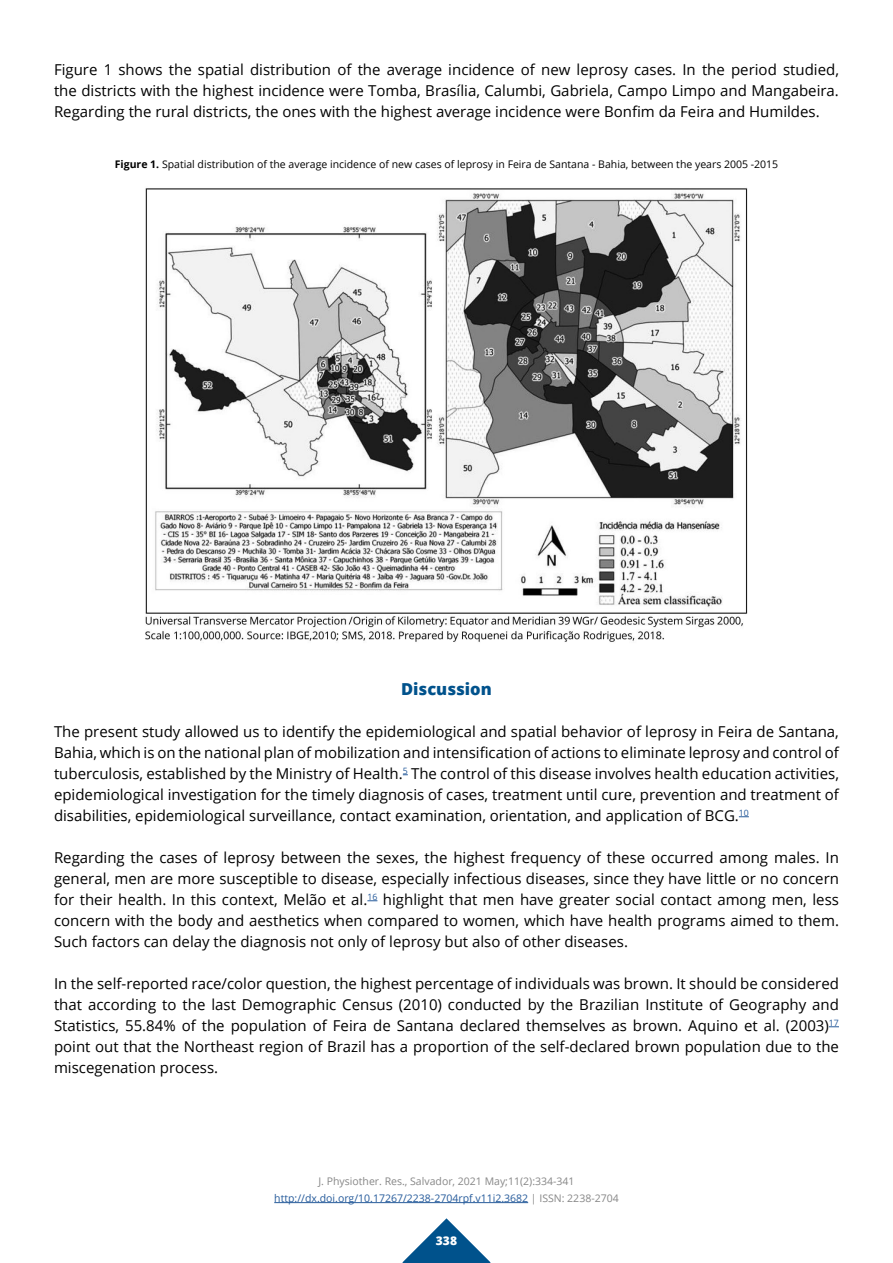
<style>
.page{position:relative;width:893px;height:1263px;background:#fff}
.page>*{position:absolute;margin:0;border:0;box-sizing:border-box;transform-origin:0 0}
.t1{font:800 16.5px "Open Sans";color:#00528c}
.t2{font:15px/21px "Open Sans";color:#000;text-align:justify}
.t3{font:800 12px "Open Sans";color:#fff}
.t4{font:10.5px "Open Sans";color:#000}
.t5{font:10.5px/16.5px "Open Sans";color:#878787;text-align:center}
.s1{font-weight:700}
.s2{color:#265b9b}
</style>
<div class="page">
<svg style="left:402px;top:1218px;width:89px;height:45px"></svg>
<hr style="left:274px;top:1202px;width:254px;height:1px;background:#265b9b">
<img style="left:145px;top:188px;width:603px;height:454px">
<p class="t2" style="left:54px;top:59px;width:786px">Figure 1 shows the spatial distribution of the average incidence of new leprosy cases. In the period studied, the districts with the highest incidence were Tomba, Brasília, Calumbi, Gabriela, Campo Limpo and Mangabeira.<br>Regarding the rural districts, the ones with the highest average incidence were Bonfim da Feira and Humildes.</p>
<p class="t4" style="left:115px;top:157px;width:665px"><span class="s1">Figure 1.</span> Spatial distribution of the average incidence of new cases of leprosy in Feira de Santana - Bahia, between the years 2005 -2015</p>
<p class="t1" style="left:401px;top:676px;width:92px">Discussion</p>
<p class="t2" style="left:54px;top:721px;width:786px">The present study allowed us to identify the epidemiological and spatial behavior of leprosy in Feira de Santana, Bahia, which is on the national plan of mobilization and intensification of actions to eliminate leprosy and control of tuberculosis, established by the Ministry of Health.<sup>5</sup> The control of this disease involves health education activities, epidemiological investigation for the timely diagnosis of cases, treatment until cure, prevention and treatment of disabilities, epidemiological surveillance, contact examination, orientation, and application of BCG.<sup>10</sup></p>
<p class="t2" style="left:54px;top:847px;width:786px">Regarding the cases of leprosy between the sexes, the highest frequency of these occurred among males. In general, men are more susceptible to disease, especially infectious diseases, since they have little or no concern for their health. In this context, Melão et al.<sup>16</sup> highlight that men have greater social contact among men, less concern with the body and aesthetics when compared to women, which have health programs aimed to them.<br>Such factors can delay the diagnosis not only of leprosy but also of other diseases.</p>
<p class="t2" style="left:54px;top:973px;width:786px">In the self-reported race/color question, the highest percentage of individuals was brown. It should be considered that according to the last Demographic Census (2010) conducted by the Brazilian Institute of Geography and Statistics, 55.84% of the population of Feira de Santana declared themselves as brown. Aquino et al. (2003)<sup>17 </sup>point out that the Northeast region of Brazil has a proportion of the self-declared brown population due to the miscegenation process.</p>
<p class="t5" style="left:274px;top:1173px;width:346px">J. Physiother. Res., Salvador, 2021 May;11(2):334-341 <span class="s2">http://dx.doi.org/10.17267/2238-2704rpf.v11i2.3682</span> | ISSN: 2238-2704</p>
<p class="t3" style="left:436px;top:1232px;width:23px">338</p>
</div>
